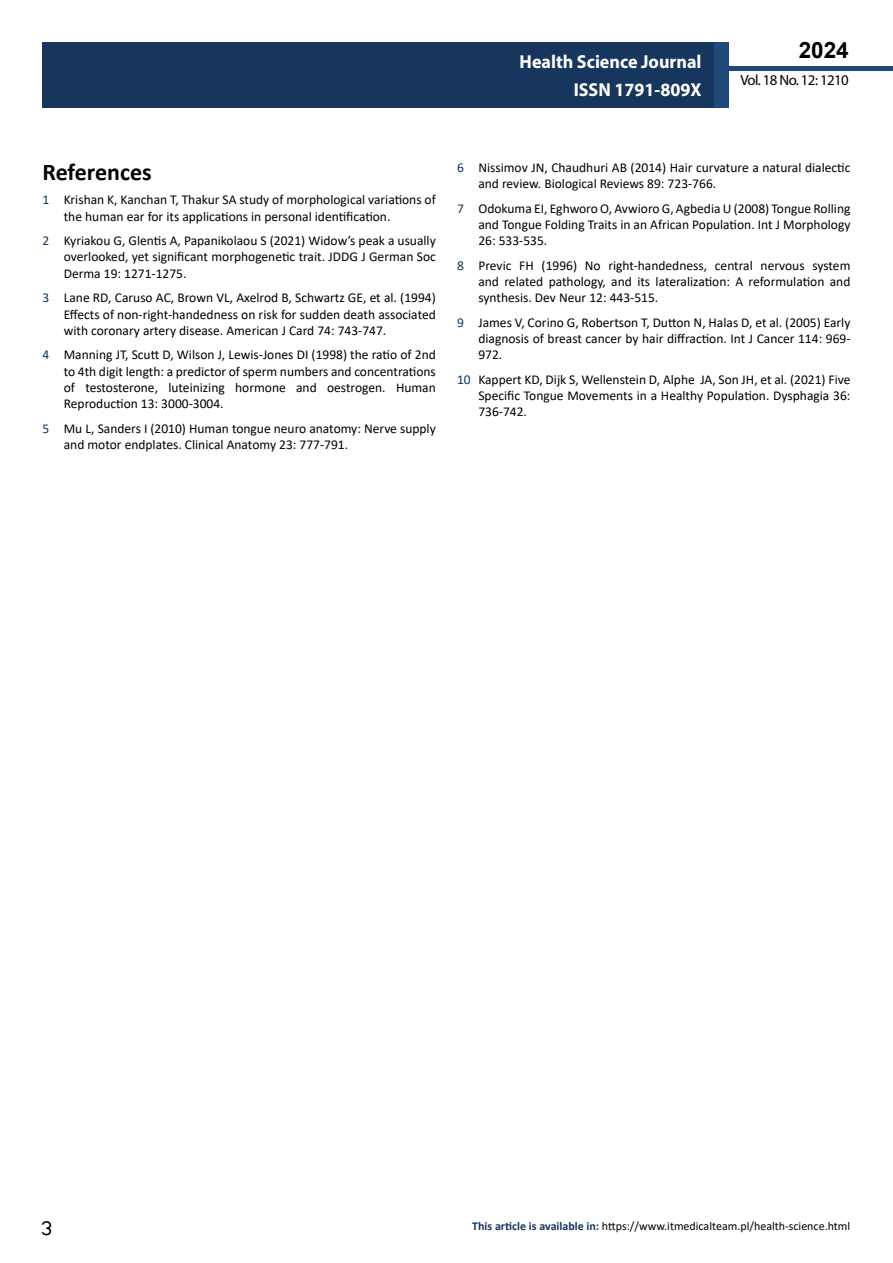
<style>
.page{position:relative;width:893px;height:1263px;background:#fff}
.page>*{position:absolute;margin:0;border:0;box-sizing:border-box;transform-origin:0 0}
.t1{font:25.5px "Tunga";color:#000}
.t2{font:700 24px "Calibri";color:#000}
.t3{font:700 22.5px "Arial";color:#000}
.t4{font:700 18.75px/27.2px "Myriad Pro";color:#fff;text-align:right;scale:.96 1}
.t5{font:14.85px "Myriad Pro";letter-spacing:-.04em;color:#000}
.t6{font:13.5px/16.2px "Calibri";color:#000;text-align:justify}
.t7{font:12px "Calibri";color:#000}
.s1{color:#16365d}
.s2{font-weight:700;color:#16375d}
</style>
<div class="page">
<div style="left:722px;top:66px;width:171px;height:5px;background:#1f497d"></div>
<div style="left:43px;top:42px;width:671px;height:66px;background:#16365d"></div>
<div style="left:714px;top:42px;width:15px;height:66px;background:#1f497d"></div>
<h3 class="t4" style="left:520px;top:48px;width:191px">Health Science Journal<br>ISSN 1791-809X</h3>
<h3 class="t3" style="left:799px;top:35px;width:52px">2024</h3>
<p class="t5" style="left:740px;top:71px;width:110px">Vol. 18 No. 12: 1210</p>
<h2 class="t2" style="left:43px;top:155px;width:111px">References</h2>
<p class="t6" style="left:64px;top:191px;width:374px;text-indent:-21px"><span class="s1">1</span> Krishan K, Kanchan T, Thakur SA study of morphological variations of the human ear for its applications in personal identification.</p>
<p class="t6" style="left:64px;top:232px;width:374px;text-indent:-21px"><span class="s1">2</span> Kyriakou G, Glentis A, Papanikolaou S (2021) Widow’s peak a usually overlooked, yet significant morphogenetic trait. JDDG J German Soc Derma 19: 1271-1275.</p>
<p class="t6" style="left:64px;top:289px;width:374px;text-indent:-21px"><span class="s1">3</span> Lane RD, Caruso AC, Brown VL, Axelrod B, Schwartz GE, et al. (1994)<br>Effects of non-right-handedness on risk for sudden death associated with coronary artery disease. American J Card 74: 743-747.</p>
<p class="t6" style="left:64px;top:346px;width:374px;text-indent:-21px"><span class="s1">4</span> Manning JT, Scutt D, Wilson J, Lewis-Jones DI (1998) the ratio of 2nd to 4th digit length: a predictor of sperm numbers and concentrations of testosterone, luteinizing hormone and oestrogen. Human Reproduction 13: 3000-3004.</p>
<p class="t6" style="left:64px;top:420px;width:374px;text-indent:-21px"><span class="s1">5</span> Mu L, Sanders I (2010) Human tongue neuro anatomy: Nerve supply and motor endplates. Clinical Anatomy 23: 777-791.</p>
<p class="t6" style="left:478px;top:159px;width:374px;text-indent:-21px"><span class="s1">6</span> Nissimov JN, Chaudhuri AB (2014) Hair curvature a natural dialectic and review. Biological Reviews 89: 723-766.</p>
<p class="t6" style="left:478px;top:200px;width:374px;text-indent:-21px"><span class="s1">7</span> Odokuma EI, Eghworo O, Avwioro G, Agbedia U (2008) Tongue Rolling and Tongue Folding Traits in an African Population. Int J Morphology 26: 533-535.</p>
<p class="t6" style="left:478px;top:257px;width:374px;text-indent:-21px"><span class="s1">8</span> Previc FH (1996) No right‐handedness, central nervous system and related pathology, and its lateralization: A reformulation and synthesis. Dev Neur 12: 443-515.</p>
<p class="t6" style="left:478px;top:314px;width:374px;text-indent:-21px"><span class="s1">9</span> James V, Corino G, Robertson T, Dutton N, Halas D, et al. (2005) Early diagnosis of breast cancer by hair diffraction. Int J Cancer 114: 969- 972.</p>
<p class="t6" style="left:478px;top:371px;width:374px;text-indent:-21px"><span class="s1">10</span> Kappert KD, Dijk S, Wellenstein D, Alphe JA, Son JH, et al. (2021) Five Specific Tongue Movements in a Healthy Population. Dysphagia 36:<br>736-742.</p>
<h1 class="t1" style="left:41px;top:1211px;width:13px">3</h1>
<p class="t7" style="left:472px;top:1217px;width:380px"><span class="s2">This article is available in:</span> https://www.itmedicalteam.pl/health-science.html</p>
</div>
